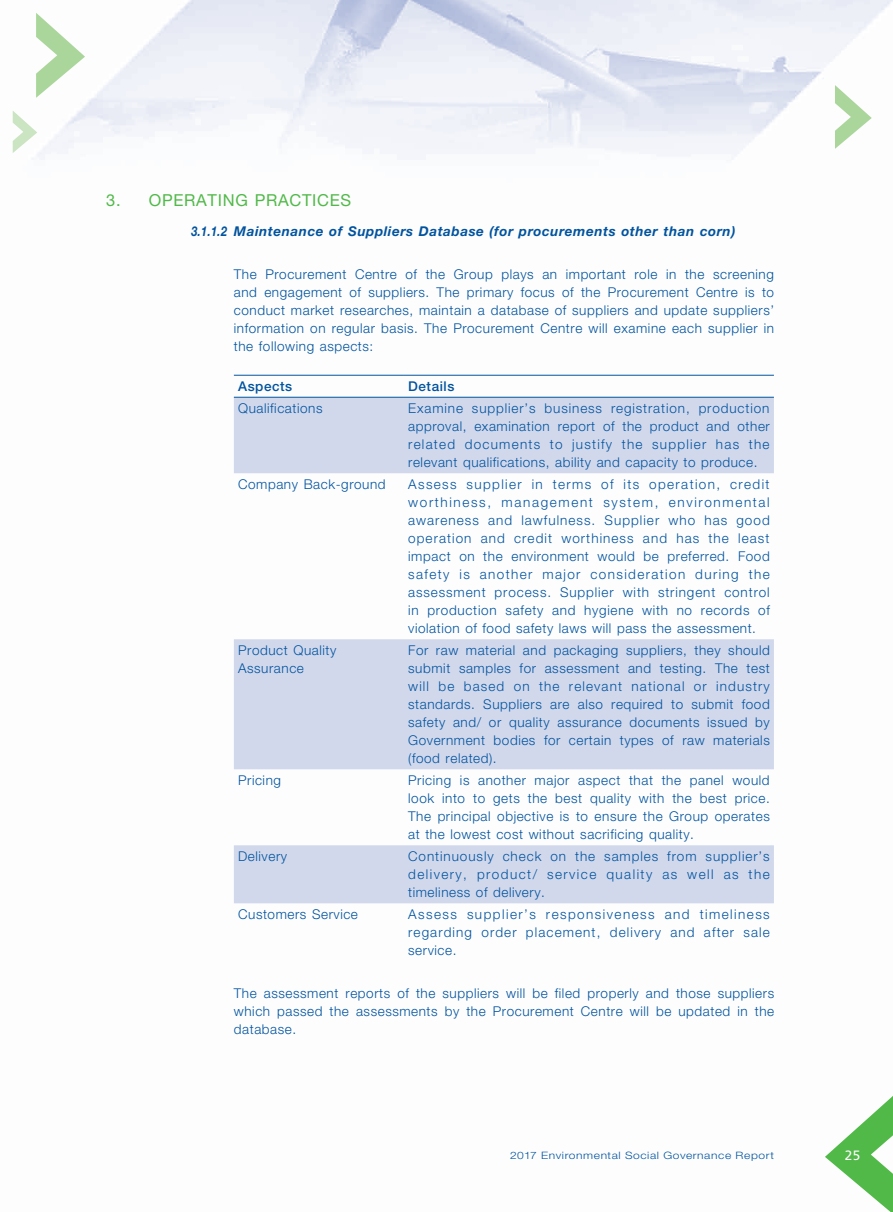
<style>
.page{position:relative;width:893px;height:1212px;background:#fff}
.page>*{position:absolute;margin:0;border:0;box-sizing:border-box;transform-origin:0 0}
.t1{font:16.5px "Helvetica Neue";letter-spacing:.04em;color:#51b948}
.t2{font:300 13.5px/18px "Helvetica Neue";letter-spacing:.04em;color:#01539e;text-align:justify}
.t3{font:italic 700 13.5px "Helvetica Neue";letter-spacing:.04em;color:#01539e;scale:.8 1}
.t4{font:500 13.5px "Helvetica Neue";letter-spacing:.04em;color:#01539e}
.t5{font:13.5px "Frutiger";color:#fff}
.t6{font:300 10.2px "Helvetica Neue";letter-spacing:.05em;color:#01539e;scale:1.18 1}
</style>
<div class="page">
<img style="left:12px;top:0;width:881px;height:904px">
<svg style="left:825px;top:1096px;width:68px;height:116px"></svg>
<svg style="left:835px;top:85px;width:37px;height:64px"></svg>
<svg style="left:36px;top:13px;width:49px;height:85px"></svg>
<svg style="left:13px;top:111px;width:24px;height:42px"></svg>
<svg style="left:234px;top:398px;width:540px;height:505px;fill:#d1d8ec"></svg>
<hr style="left:234px;top:375px;width:170px;height:1px;background:#01539e">
<hr style="left:404px;top:375px;width:370px;height:1px;background:#01539e">
<hr style="left:234px;top:397px;width:170px;height:1px;background:#01539e">
<hr style="left:404px;top:397px;width:370px;height:1px;background:#01539e">
<p class="t1" style="left:106px;top:190px;width:247px">3. OPERATING PRACTICES</p>
<p class="t3" style="left:191px;top:223px;width:681px">3.1.1.2 Maintenance of Suppliers Database (for procurements other than corn)</p>
<p class="t2" style="left:234px;top:265px;width:542px">The Procurement Centre of the Group plays an important role in the screening and engagement of suppliers. The primary focus of the Procurement Centre is to conduct market researches, maintain a database of suppliers and update suppliers’ information on regular basis. The Procurement Centre will examine each supplier in the following aspects:</p>
<p class="t4" style="left:238px;top:378px;width:56px">Aspects</p>
<p class="t4" style="left:408px;top:378px;width:48px">Details</p>
<p class="t2" style="left:238px;top:399px;width:86px">Qualifications</p>
<p class="t2" style="left:408px;top:399px;width:363px">Examine supplier’s business registration, production approval, examination report of the product and other related documents to justify the supplier has the relevant qualifications, ability and capacity to produce.</p>
<p class="t2" style="left:238px;top:475px;width:149px">Company Back-ground</p>
<p class="t2" style="left:408px;top:475px;width:363px">Assess supplier in terms of its operation, credit worthiness, management system, environmental awareness and lawfulness. Supplier who has good operation and credit worthiness and has the least impact on the environment would be preferred. Food safety is another major consideration during the assessment process. Supplier with stringent control in production safety and hygiene with no records of violation of food safety laws will pass the assessment.</p>
<p class="t2" style="left:238px;top:641px;width:100px">Product Quality<br>Assurance</p>
<p class="t2" style="left:408px;top:641px;width:363px">For raw material and packaging suppliers, they should submit samples for assessment and testing. The test will be based on the relevant national or industry standards. Suppliers are also required to submit food safety and/ or quality assurance documents issued by Government bodies for certain types of raw materials (food related).</p>
<p class="t2" style="left:238px;top:771px;width:44px">Pricing</p>
<p class="t2" style="left:408px;top:771px;width:363px">Pricing is another major aspect that the panel would look into to gets the best quality with the best price.<br>The principal objective is to ensure the Group operates at the lowest cost without sacrificing quality.</p>
<p class="t2" style="left:238px;top:847px;width:50px">Delivery</p>
<p class="t2" style="left:408px;top:847px;width:363px">Continuously check on the samples from supplier’s delivery, product/ service quality as well as the timeliness of delivery.</p>
<p class="t2" style="left:238px;top:905px;width:121px">Customers Service</p>
<p class="t2" style="left:408px;top:905px;width:363px">Assess supplier’s responsiveness and timeliness regarding order placement, delivery and after sale service.</p>
<p class="t2" style="left:234px;top:983px;width:542px">The assessment reports of the suppliers will be filed properly and those suppliers which passed the assessments by the Procurement Centre will be updated in the database.</p>
<p class="t6" style="left:510px;top:1149px;width:225px">2017 Environmental Social Governance Report</p>
<p class="t5" style="left:845px;top:1147px;width:17px">25</p>
</div>
